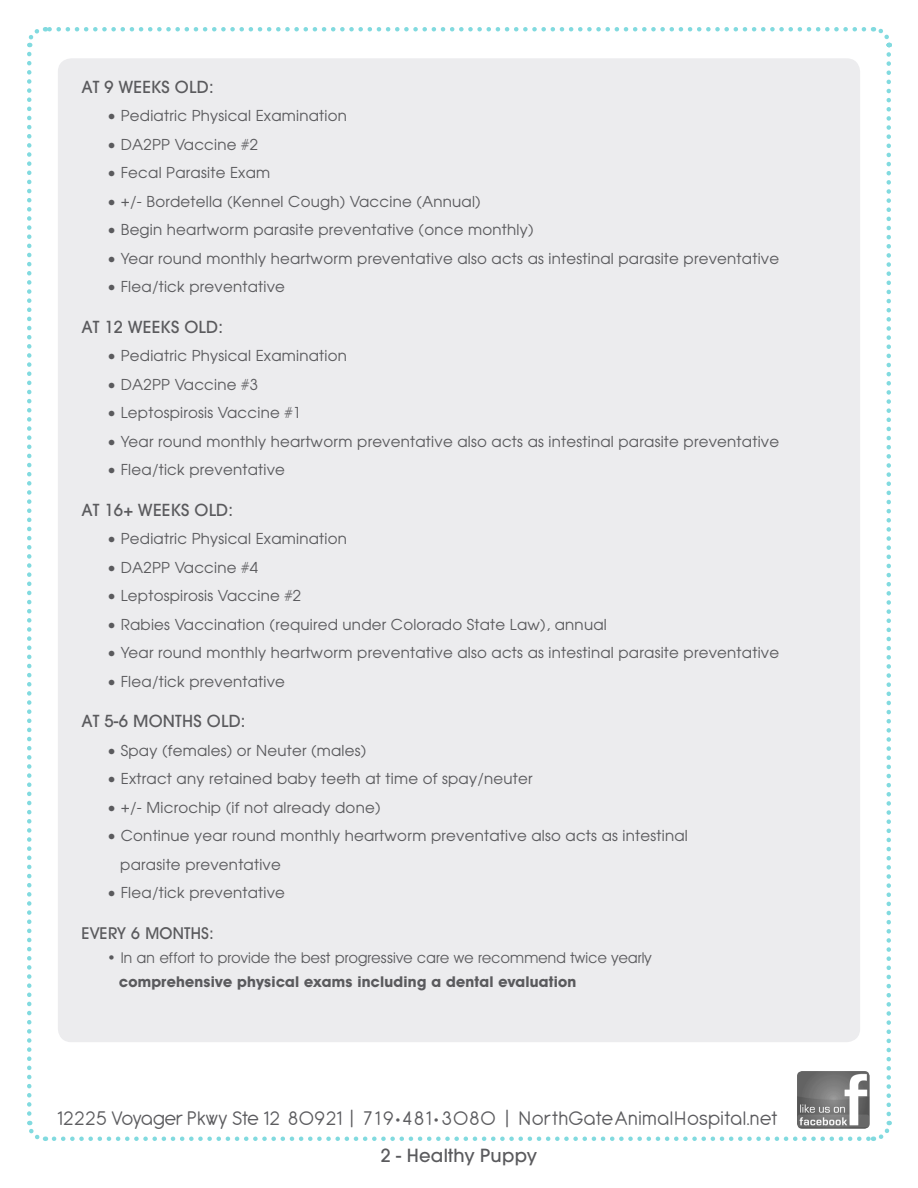
<style>
.page{position:relative;width:918px;height:1188px;background:#fff}
.page>*{position:absolute;margin:0;border:0;box-sizing:border-box;transform-origin:0 0}
.t1{font:21.45px "Antipasto";letter-spacing:.025em;color:#5c5c5f}
.t2{font:500 18px "Avant Garde";letter-spacing:.015em;color:#5a5a5d}
.t3{font:500 16.5px "Avant Garde";letter-spacing:.015em;color:#5a5a5d}
.t4{font:500 16.5px "Avant Garde IT Cby BT";letter-spacing:.015em;color:#5a5a5d}
.t5{font:15px "Avant Garde";letter-spacing:.015em;color:#5a5a5d}
.t6{font:15px "Avant Garde IT Cby BT";letter-spacing:.015em;color:#5a5a5d}
.t7{font:700 15px "Avant Garde IT Cby BT";letter-spacing:.015em;color:#5a5a5d}
</style>
<div class="page">
<svg style="left:27px;top:27px;width:837px;height:20px"></svg>
<svg style="left:27px;top:54px;width:19px;height:1087px"></svg>
<svg style="left:54px;top:1121px;width:838px;height:20px"></svg>
<svg style="left:872px;top:27px;width:20px;height:1087px"></svg>
<div style="left:58px;top:58px;width:802px;height:984px;background:#ececee;border-radius:14px"></div>
<img style="left:797px;top:1071px;width:73px;height:58px">
<p class="t3" style="left:82px;top:76px;width:133px">AT 9 WEEKS OLD:</p>
<p class="t5" style="left:107px;top:106px;width:241px">• Pediatric Physical Examination</p>
<p class="t5" style="left:107px;top:135px;width:152px">• DA2PP Vaccine #2</p>
<p class="t5" style="left:107px;top:163px;width:165px">• Fecal Parasite Exam</p>
<p class="t5" style="left:107px;top:192px;width:375px">• +/- Bordetella (Kennel Cough) Vaccine (Annual)</p>
<p class="t5" style="left:107px;top:220px;width:428px">• Begin heartworm parasite preventative (once monthly)</p>
<p class="t5" style="left:107px;top:249px;width:674px">• Year round monthly heartworm preventative also acts as intestinal parasite preventative</p>
<p class="t5" style="left:107px;top:277px;width:179px">• Flea/tick preventative</p>
<p class="t3" style="left:82px;top:316px;width:143px">AT 12 WEEKS OLD:</p>
<p class="t5" style="left:107px;top:346px;width:241px">• Pediatric Physical Examination</p>
<p class="t5" style="left:107px;top:375px;width:152px">• DA2PP Vaccine #3</p>
<p class="t5" style="left:107px;top:403px;width:196px">• Leptospirosis Vaccine #1</p>
<p class="t5" style="left:107px;top:432px;width:674px">• Year round monthly heartworm preventative also acts as intestinal parasite preventative</p>
<p class="t5" style="left:107px;top:460px;width:179px">• Flea/tick preventative</p>
<p class="t3" style="left:82px;top:499px;width:153px">AT 16+ WEEKS OLD:</p>
<p class="t5" style="left:107px;top:529px;width:241px">• Pediatric Physical Examination</p>
<p class="t5" style="left:107px;top:558px;width:152px">• DA2PP Vaccine #4</p>
<p class="t5" style="left:107px;top:586px;width:196px">• Leptospirosis Vaccine #2</p>
<p class="t5" style="left:107px;top:615px;width:501px">• Rabies Vaccination (required under Colorado State Law), annual</p>
<p class="t5" style="left:107px;top:643px;width:674px">• Year round monthly heartworm preventative also acts as intestinal parasite preventative</p>
<p class="t5" style="left:107px;top:672px;width:179px">• Flea/tick preventative</p>
<p class="t3" style="left:82px;top:711px;width:165px">AT 5-6 MONTHS OLD:</p>
<p class="t5" style="left:107px;top:741px;width:261px">• Spay (females) or Neuter (males)</p>
<p class="t5" style="left:107px;top:769px;width:427px">• Extract any retained baby teeth at time of spay/neuter</p>
<p class="t5" style="left:107px;top:798px;width:275px">• +/- Microchip (if not already done)</p>
<p class="t5" style="left:107px;top:826px;width:582px">• Continue year round monthly heartworm preventative also acts as intestinal</p>
<p class="t5" style="left:120px;top:855px;width:162px">parasite preventative</p>
<p class="t5" style="left:107px;top:883px;width:179px">• Flea/tick preventative</p>
<p class="t4" style="left:82px;top:923px;width:134px">EVERY 6 MONTHS:</p>
<p class="t6" style="left:107px;top:948px;width:546px">• In an effort to provide the best progressive care we recommend twice yearly</p>
<p class="t7" style="left:119px;top:972px;width:459px">comprehensive physical exams including a dental evaluation</p>
<h1 class="t1" style="left:57px;top:1106px;width:722px">12225 Voyager Pkwy Ste 12 80921 | 719•481• 3080 | NorthGateAnimalHospital.net</h1>
<p class="t2" style="left:381px;top:1144px;width:158px">2 - Healthy Puppy</p>
</div>
